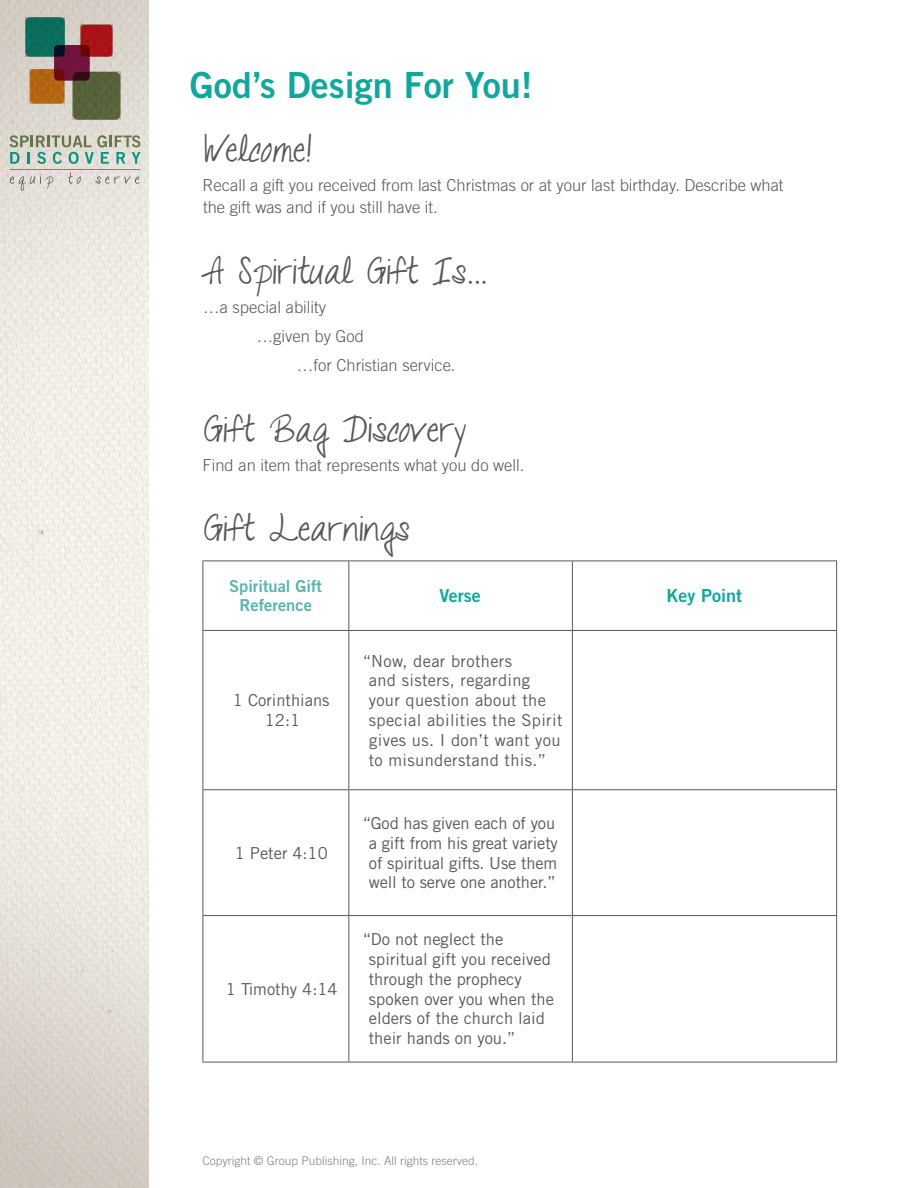
<style>
.page{position:relative;width:918px;height:1188px;background:#fff}
.page>*{position:absolute;margin:0;border:0;box-sizing:border-box;transform-origin:0 0}
.Subhead{font:36px "Talkingtothe Moon";color:#57585a}
.Head{font:36px "Trade Gothic LT Std Bd 2";color:#12a79d}
.t1{font:18px "Trade Gothic LT Std Bd 2";color:#12a79d}
.t2{font:16.5px/19.8px "Trade Gothic LT Std";color:#57585a;text-align:center}
.Head-2{font:300 16.5px/22.5px "Trade Gothic LT Std";color:#57585a}
.t3{font:16.5px/19.8px "Trade Gothic LT Std";letter-spacing:.02em;color:#57585a}
.t4{font:16.5px/19.5px "Trade Gothic LT Std Bd 2";color:#56b5ad;text-align:center}
.t5{font:300 12px "Trade Gothic LT Std";color:#808285}
</style>
<div class="page">
<img style="left:0;top:0;width:148px;height:1188px">
<hr style="left:202px;top:561px;width:147px;height:1px;background:#57585a">
<hr style="left:202px;top:561px;width:1px;height:69px;background:#57585a">
<hr style="left:349px;top:561px;width:223px;height:1px;background:#57585a">
<hr style="left:348px;top:561px;width:1px;height:69px;background:#57585a">
<hr style="left:572px;top:561px;width:265px;height:1px;background:#57585a">
<hr style="left:572px;top:561px;width:1px;height:69px;background:#57585a">
<hr style="left:836px;top:561px;width:1px;height:69px;background:#57585a">
<hr style="left:202px;top:630px;width:147px;height:1px;background:#57585a">
<hr style="left:202px;top:631px;width:1px;height:158px;background:#57585a">
<hr style="left:349px;top:630px;width:223px;height:1px;background:#57585a">
<hr style="left:348px;top:631px;width:1px;height:158px;background:#57585a">
<hr style="left:572px;top:630px;width:265px;height:1px;background:#57585a">
<hr style="left:572px;top:631px;width:1px;height:158px;background:#57585a">
<hr style="left:836px;top:631px;width:1px;height:158px;background:#57585a">
<hr style="left:202px;top:789px;width:147px;height:1px;background:#57585a">
<hr style="left:202px;top:790px;width:1px;height:125px;background:#57585a">
<hr style="left:349px;top:789px;width:223px;height:1px;background:#57585a">
<hr style="left:348px;top:790px;width:1px;height:125px;background:#57585a">
<hr style="left:572px;top:789px;width:265px;height:1px;background:#57585a">
<hr style="left:572px;top:790px;width:1px;height:125px;background:#57585a">
<hr style="left:836px;top:790px;width:1px;height:125px;background:#57585a">
<hr style="left:202px;top:915px;width:147px;height:1px;background:#57585a">
<hr style="left:202px;top:916px;width:1px;height:146px;background:#57585a">
<hr style="left:349px;top:915px;width:223px;height:1px;background:#57585a">
<hr style="left:348px;top:916px;width:1px;height:146px;background:#57585a">
<hr style="left:572px;top:915px;width:265px;height:1px;background:#57585a">
<hr style="left:572px;top:916px;width:1px;height:146px;background:#57585a">
<hr style="left:836px;top:916px;width:1px;height:146px;background:#57585a">
<hr style="left:202px;top:1062px;width:147px;height:1px;background:#57585a">
<hr style="left:349px;top:1062px;width:223px;height:1px;background:#57585a">
<hr style="left:572px;top:1062px;width:265px;height:1px;background:#57585a">
<div style="left:25px;top:17px;width:40px;height:40px;background:#0c6c5d;border-radius:4px"></div>
<div style="left:81px;top:25px;width:32px;height:32px;background:#aa1215;border-radius:4px"></div>
<div style="left:30px;top:69px;width:34px;height:35px;background:#b46512;border-radius:4px"></div>
<svg style="left:54px;top:45px;width:36px;height:36px"></svg>
<svg style="left:73px;top:72px;width:47px;height:48px;background:#555c38"></svg>
<hr style="left:10px;top:169px;width:129px;height:1px;background:#f15929">
<svg style="left:10px;top:135px;width:131px;height:29px;background:#b2c1b2"></svg>
<svg style="left:10px;top:174px;width:43px;height:17px"></svg>
<svg style="left:68px;top:173px;width:13px;height:11px"></svg>
<svg style="left:95px;top:176px;width:44px;height:8px"></svg>
<p class="Head" style="left:190px;top:63px;width:345px">God’s Design For You!</p>
<p class="Subhead" style="left:204px;top:128px;width:110px">Welcome!</p>
<p class="Head-2" style="left:203px;top:174px;width:582px">Recall a gift you received from last Christmas or at your last birthday. Describe what the gift was and if you still have it.</p>
<p class="Subhead" style="left:201px;top:250px;width:287px">A Spiritual Gift Is...</p>
<p class="Head-2" style="left:203px;top:296px;width:124px">…a special ability</p>
<p class="Head-2" style="left:257px;top:325px;width:109px">…given by God</p>
<p class="Head-2" style="left:297px;top:354px;width:160px">…for Christian service.</p>
<p class="Subhead" style="left:204px;top:408px;width:264px">Gift Bag Discovery</p>
<p class="Head-2" style="left:203px;top:453px;width:323px">Find an item that represents what you do well.</p>
<p class="Subhead" style="left:204px;top:508px;width:207px">Gift Learnings</p>
<p class="t4" style="left:229px;top:576px;width:95px">Spiritual Gift<br>Reference</p>
<p class="t1" style="left:440px;top:585px;width:43px">Verse</p>
<p class="t1" style="left:667px;top:585px;width:77px">Key Point</p>
<p class="t2" style="left:233px;top:690px;width:98px">1 Corinthians<br>12:1</p>
<p class="t2" style="left:235px;top:843px;width:94px">1 Peter 4:10</p>
<p class="t2" style="left:226px;top:979px;width:113px">1 Timothy 4:14</p>
<p class="t3" style="left:369px;top:651px;width:195px;text-indent:-6px">“Now, dear brothers<br>and sisters, regarding your question about the special abilities the Spirit gives us. I don’t want you to misunderstand this.”</p>
<p class="t2" style="left:363px;top:813px;width:197px">“God has given each of you a gift from his great variety of spiritual gifts. Use them well to serve one another.”</p>
<p class="t2" style="left:369px;top:929px;width:187px;text-align:left;text-indent:-6px">“Do not neglect the spiritual gift you received through the prophecy spoken over you when the elders of the church laid their hands on you.”</p>
<p class="t5" style="left:202px;top:1154px;width:277px">Copyright © Group Publishing, Inc. All rights reserved.</p>
</div>
